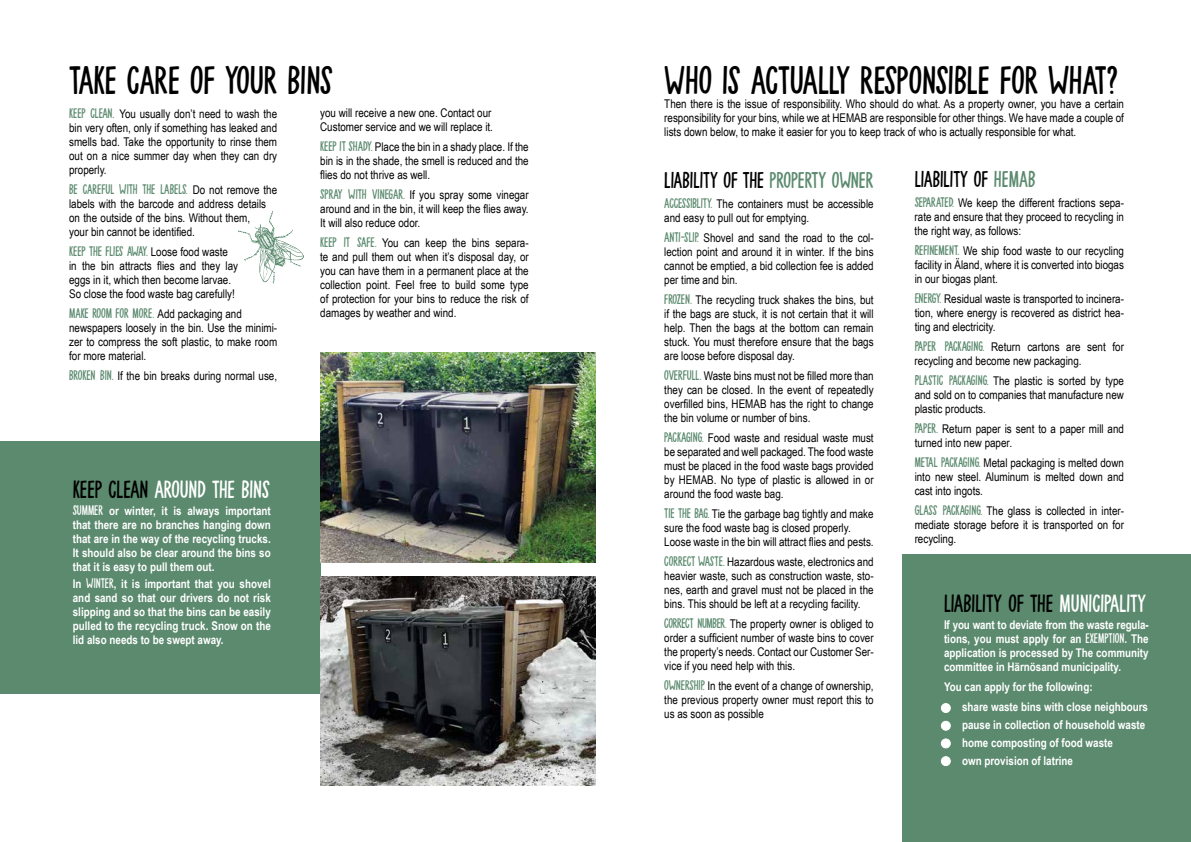
<style>
.page{position:relative;width:1191px;height:842px;background:#fff}
.page>*{position:absolute;margin:0;border:0;box-sizing:border-box;transform-origin:0 0}
.t1{font:40px "Mulhouse DEMO";color:#000}
.t2{font:25px "Mulhouse DEMO";color:#000}
.t3{font:25px "Mulhouse DEMO";color:#fff}
.t4{font:23px "Mulhouse DEMO";color:#000}
.t5{font:14px "Mulhouse DEMO";color:#5b8a6e}
.t6{font:12px/14px "Arial Narrow";color:#000;text-align:justify}
.t7{font:700 12px/14px "Arial Narrow";color:#fff;text-align:justify}
.s1{font-family:"Mulhouse DEMO";font-size:14px;color:#5b8a6e}
.s2{font-family:"Arial Narrow";font-size:12px;color:#000}
.s3{color:#000}
.s4{font-family:"Mulhouse DEMO";font-weight:400;font-size:14px}
.s5{color:#5b8a6e}
.s6{font-family:"Mulhouse DEMO";color:#5b8a6e}
.s7{color:#fff}
</style>
<div class="page">
<div style="left:0;top:441px;width:320px;height:253px;background:#5b8a6e"></div>
<img style="left:320px;top:353px;width:275px;height:209px">
<svg style="left:238px;top:211px;width:35px;height:33px"></svg>
<img style="left:320px;top:576px;width:275px;height:210px">
<div style="left:902px;top:555px;width:289px;height:287px;background:#5b8a6e"></div>
<div style="left:941px;top:703px;width:9px;height:9px;background:#fff;border-radius:50%"></div>
<div style="left:941px;top:703px;width:9px;height:10px;border:1px solid #fff;border-radius:50%"></div>
<div style="left:941px;top:721px;width:9px;height:9px;background:#fff;border-radius:50%"></div>
<div style="left:941px;top:721px;width:9px;height:10px;border:1px solid #fff;border-radius:50%"></div>
<div style="left:941px;top:739px;width:9px;height:9px;background:#fff;border-radius:50%"></div>
<div style="left:941px;top:738px;width:9px;height:10px;border:1px solid #fff;border-radius:50%"></div>
<div style="left:941px;top:757px;width:9px;height:9px;background:#fff;border-radius:50%"></div>
<div style="left:941px;top:756px;width:9px;height:10px;border:1px solid #fff;border-radius:50%"></div>
<h1 class="t1" style="left:69px;top:58px;width:265px">TAKE CARE OF YOUR BINS</h1>
<p class="t6" style="left:69px;top:107px;width:210px"><span class="s1">KEEP CLEAN.</span> You usually don’t need to wash the bin very often, only if something has leaked and smells bad. Take the opportunity to rinse them out on a nice summer day when they can dry properly.</p>
<p class="t5" style="left:69px;top:182px;width:210px">BE CAREFUL WITH THE LABELS. <span class="s2">Do not remove the</span></p>
<p class="t6" style="left:69px;top:197px;width:198px;text-align:left">labels with the barcode and address details on the outside of the bins. Without them, your bin cannot be identified.</p>
<p class="t5" style="left:69px;top:244px;width:160px">KEEP THE FLIES AWAY. <span class="s2">Loose food waste</span></p>
<p class="t6" style="left:69px;top:259px;width:170px;text-align:left">in the bin attracts flies and they lay eggs in it, which then become larvae.<br>So close the food waste bag carefully!</p>
<p class="t5" style="left:69px;top:306px;width:174px">MAKE ROOM FOR MORE. <span class="s2">Add packaging and</span></p>
<p class="t6" style="left:69px;top:321px;width:209px">newspapers loosely in the bin. Use the minimi&shy;zer to compress the soft plastic, to make room for more material.</p>
<p class="t6" style="left:69px;top:369px;width:209px"><span class="s1">BROKEN BIN.</span> If the bin breaks during normal use,</p>
<p class="t6" style="left:320px;top:105px;width:174px">you will receive a new one. Contact our<br>Customer service and we will replace it.</p>
<p class="t6" style="left:320px;top:139px;width:210px"><span class="s1">KEEP IT SHADY.</span> Place the bin in a shady place. If the bin is in the shade, the smell is reduced and the flies do not thrive as well.</p>
<p class="t6" style="left:320px;top:187px;width:210px"><span class="s1">SPRAY WITH VINEGAR.</span> If you spray some vinegar around and in the bin, it will keep the flies away.<br>It will also reduce odor.</p>
<p class="t6" style="left:320px;top:235px;width:210px"><span class="s1">KEEP IT SAFE.</span> You can keep the bins separa&shy;te and pull them out when it’s disposal day, or you can have them in a permanent place at the collection point. Feel free to build some type of protection for your bins to reduce the risk of damages by weather and wind.</p>
<h2 class="t3" style="left:73px;top:475px;width:199px"><span class="s3">KEEP CLEAN</span> AROUND THE BINS</h2>
<p class="t7" style="left:73px;top:503px;width:199px"><span class="s4">SUMMER</span> or winter, it is always important that there are no branches hanging down that are in the way of the recycling trucks.<br>It should also be clear around the bins so that it is easy to pull them out.</p>
<p class="t7" style="left:73px;top:576px;width:199px">In <span class="s4">WINTER</span>, it is important that you shovel and sand so that our drivers do not risk slipping and so that the bins can be easily pulled to the recycling truck. Snow on the lid also needs to be swept away.</p>
<h1 class="t1" style="left:664px;top:58px;width:455px">WHO IS ACTUALLY RESPONSIBLE FOR WHAT?</h1>
<p class="t6" style="left:664px;top:96px;width:461px">Then there is the issue of responsibility. Who should do what. As a property owner, you have a certain responsibility for your bins, while we at HEMAB are responsible for other things. We have made a couple of lists down below, to make it easier for you to keep track of who is actually responsible for what.</p>
<h3 class="t4" style="left:664px;top:167px;width:211px">LIABILITY OF THE <span class="s5">PROPERTY OWNER</span></h3>
<p class="t6" style="left:664px;top:196px;width:211px"><span class="s1">ACCESSIBLITY.</span> The containers must be accessible and easy to pull out for emptying.</p>
<p class="t6" style="left:664px;top:230px;width:211px"><span class="s1">ANTI-SLIP.</span> Shovel and sand the road to the col&shy;lection point and around it in winter. If the bins cannot be emptied, a bid collection fee is added per time and bin.</p>
<p class="t6" style="left:664px;top:292px;width:211px"><span class="s1">FROZEN.</span> The recycling truck shakes the bins, but if the bags are stuck, it is not certain that it will help. Then the bags at the bottom can remain stuck. You must therefore ensure that the bags are loose before disposal day.</p>
<p class="t6" style="left:664px;top:368px;width:211px"><span class="s1">OVERFULL.</span> Waste bins must not be filled more than they can be closed. In the event of repeatedly overfilled bins, HEMAB has the right to change the bin volume or number of bins.</p>
<p class="t6" style="left:664px;top:430px;width:211px"><span class="s1">PACKAGING.</span> Food waste and residual waste must be separated and well packaged. The food waste must be placed in the food waste bags provided by HEMAB. No type of plastic is allowed in or around the food waste bag.</p>
<p class="t6" style="left:664px;top:506px;width:211px;text-align:left"><span class="s1">TIE THE BAG.</span> Tie the garbage bag tightly and make sure the food waste bag is closed properly.<br>Loose waste in the bin will attract flies and pests.</p>
<p class="t6" style="left:664px;top:554px;width:211px"><span class="s1">CORRECT WASTE.</span> Hazardous waste, electronics and heavier waste, such as construction waste, sto&shy;nes, earth and gravel must not be placed in the bins. This should be left at a recycling facility.</p>
<p class="t6" style="left:664px;top:616px;width:211px"><span class="s1">CORRECT NUMBER</span><span class="s6">.</span> The property owner is obliged to order a sufficient number of waste bins to cover the property’s needs. Contact our Customer Ser&shy;vice if you need help with this.</p>
<p class="t6" style="left:664px;top:678px;width:211px"><span class="s1">OWNERSHIP.</span> In the event of a change of ownership, the previous property owner must report this to us as soon as possible</p>
<h3 class="t4" style="left:914px;top:167px;width:122px">LIABILITY OF <span class="s5">HEMAB</span></h3>
<p class="t6" style="left:914px;top:196px;width:211px"><span class="s1">SEPARATED.</span> We keep the different fractions sepa&shy;rate and ensure that they proceed to recycling in the right way, as follows:</p>
<p class="t6" style="left:914px;top:244px;width:211px"><span class="s1">REFINEMENT.</span> We ship food waste to our recycling facility in Äland, where it is converted into biogas in our biogas plant.</p>
<p class="t6" style="left:914px;top:292px;width:211px"><span class="s1">ENERGY.</span> Residual waste is transported to incinera&shy;tion, where energy is recovered as district hea&shy;ting and electricity.</p>
<p class="t6" style="left:914px;top:340px;width:211px"><span class="s1">PAPER PACKAGING.</span> Return cartons are sent for recycling and become new packaging.</p>
<p class="t6" style="left:914px;top:374px;width:211px"><span class="s1">PLASTIC PACKAGING.</span> The plastic is sorted by type and sold on to companies that manufacture new plastic products.</p>
<p class="t6" style="left:914px;top:422px;width:211px"><span class="s1">PAPER.</span> Return paper is sent to a paper mill and turned into new paper.</p>
<p class="t6" style="left:914px;top:456px;width:211px"><span class="s1">METAL PACKAGING.</span> Metal packaging is melted down into new steel. Aluminum is melted down and cast into ingots.</p>
<p class="t6" style="left:914px;top:504px;width:211px"><span class="s1">GLASS PACKAGING.</span> The glass is collected in inter&shy;mediate storage before it is transported on for recycling.</p>
<h2 class="t2" style="left:944px;top:590px;width:204px">LIABILITY OF THE <span class="s7">MUNICIPALITY</span></h2>
<p class="t7" style="left:944px;top:617px;width:206px">If you want to deviate from the waste regula&shy;tions, you must apply for an <span class="s4">EXEMPTION</span>. The application is processed by The community committee in Härnösand municipality.</p>
<p class="t7" style="left:944px;top:679px;width:150px">You can apply for the following:</p>
<p class="t7" style="left:944px;top:699px;width:205px">• share waste bins with close neighbours</p>
<p class="t7" style="left:944px;top:717px;width:203px">• pause in collection of household waste</p>
<p class="t7" style="left:944px;top:735px;width:170px">• home composting of food waste</p>
<p class="t7" style="left:944px;top:753px;width:131px">• own provision of latrine</p>
</div>
